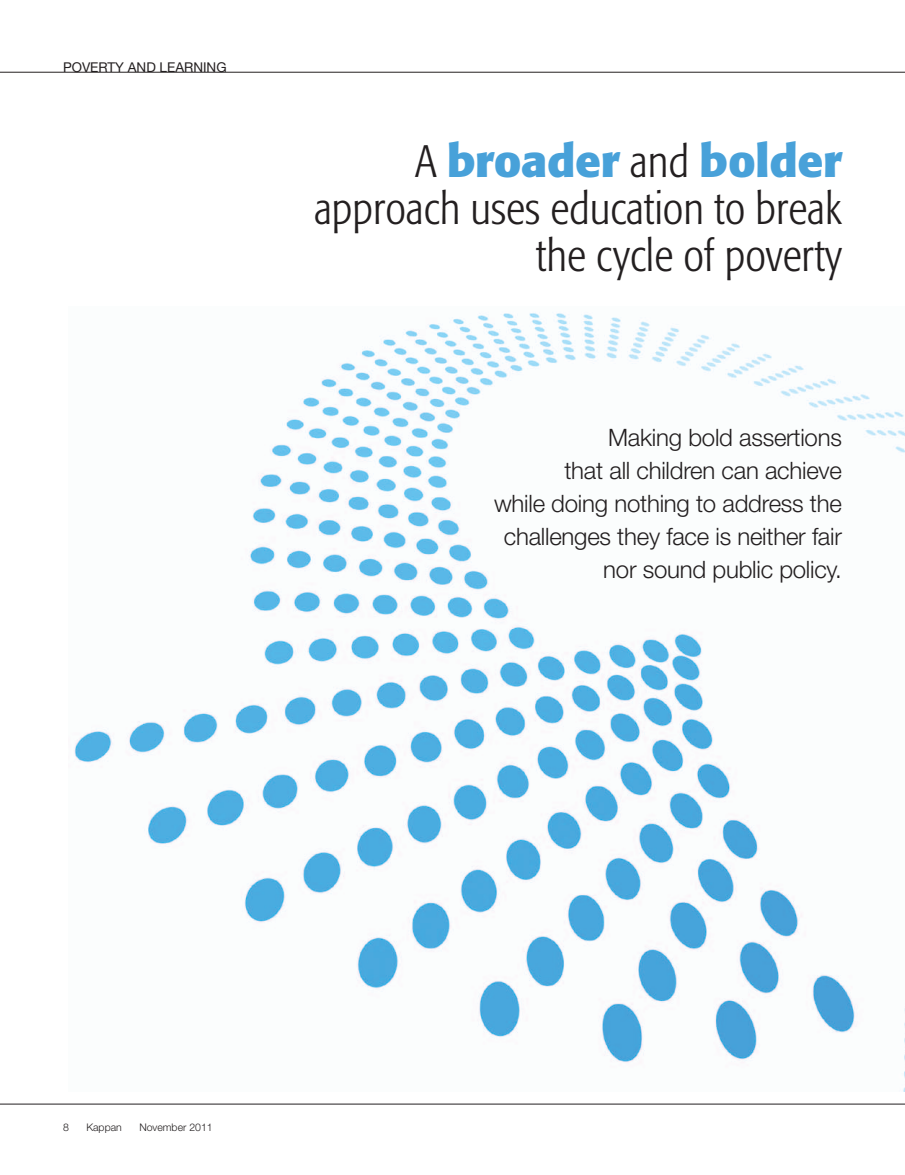
<style>
.page{position:relative;width:905px;height:1175px;background:#fff}
.page>*{position:absolute;margin:0;border:0;box-sizing:border-box;transform-origin:0 0}
.Title_Article_Head{font:300 condensed 45px/46.5px "Formata";color:#231f20;text-align:right}
.Title_Subhead{font:300 24px/33px "Helvetica Neue";letter-spacing:-.01em;color:#231f20;text-align:right}
.t1{font:13.5px "Helvetica Neue";color:#231f20}
.t2{font:300 10.5px "Helvetica Neue";color:#231f20}
.s1{font-weight:700;font-stretch:normal;color:#48a1d9}
</style>
<div class="page">
<hr style="left:0;top:72px;width:904px;height:1px;background:#231f20">
<hr style="left:0;top:1103px;width:904px;height:1px;background:#231f20">
<img style="left:74px;top:313px;width:830px;height:778px">
<p class="t1" style="left:63px;top:59px;width:165px">POVERTY AND LEARNING</p>
<p class="Title_Article_Head" style="left:314px;top:139px;width:529px">A <span class="s1">broader</span> and <span class="s1">bolder </span>approach uses education to break the cycle of poverty</p>
<p class="Title_Subhead" style="left:494px;top:420px;width:349px">Making bold assertions<br>that all children can achieve<br>while doing nothing to address the challenges they face is neither fair nor sound public policy.</p>
<p class="t2" style="left:63px;top:1120px;width:7px">8</p>
<p class="t2" style="left:86px;top:1120px;width:37px">Kappan</p>
<p class="t2" style="left:139px;top:1120px;width:75px">November 2011</p>
</div>
